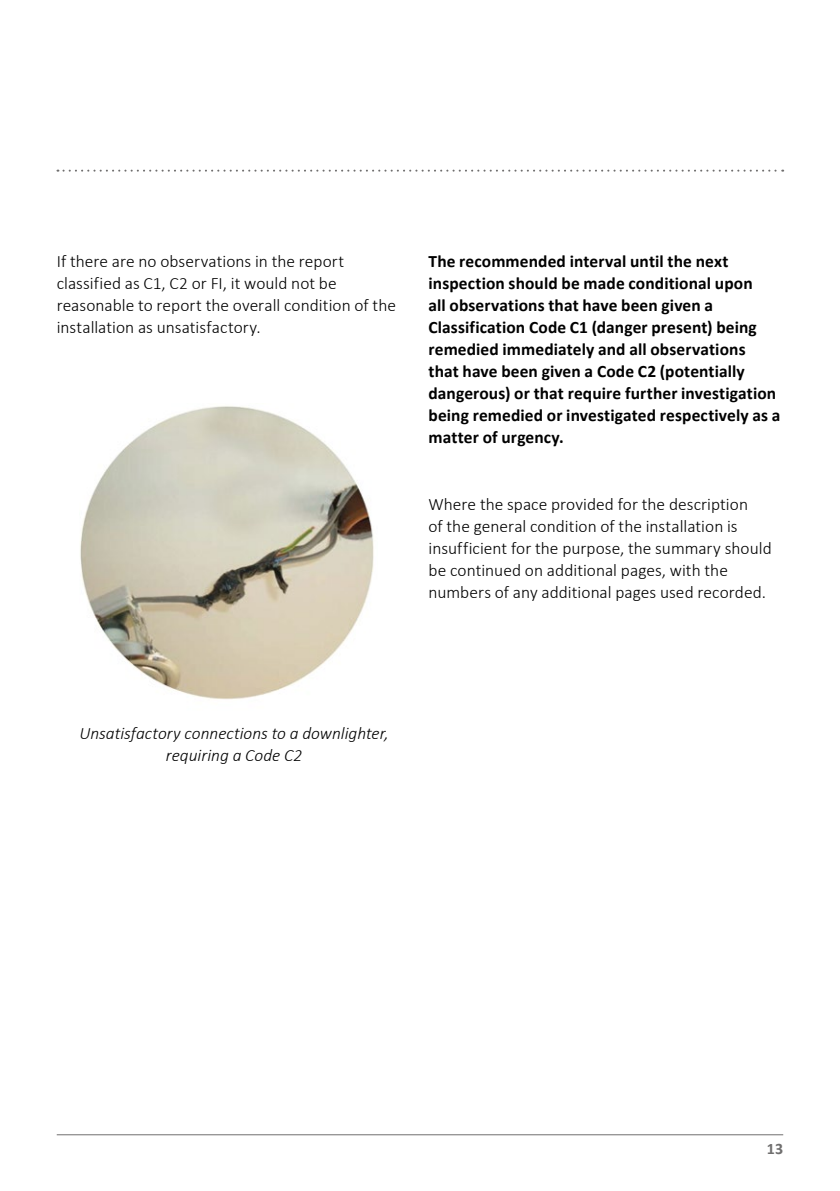
<style>
.page{position:relative;width:840px;height:1191px;background:#fff}
.page>*{position:absolute;margin:0;border:0;box-sizing:border-box;transform-origin:0 0}
.t1{font:300 17.4px/22px "Calibri";color:#000}
.t2{font:700 17.4px/22px "Calibri";letter-spacing:.005em;color:#000}
.t3{font:italic 300 17.4px/22px "Calibri";color:#000;text-align:center}
.t4{font:700 16px "Calibri";color:#706f6f}
</style>
<div class="page">
<hr style="left:57px;top:1134px;width:725px;height:1px;background:#706f6f">
<svg style="left:57px;top:170px;width:725px;height:2px"></svg>
<img style="left:80px;top:406px;width:294px;height:294px">
<p class="t1" style="left:57px;top:250px;width:340px">If there are no observations in the report classified as C1, C2 or FI, it would not be reasonable to report the overall condition of the installation as unsatisfactory.</p>
<p class="t2" style="left:428px;top:249px;width:353px">The recommended interval until the next inspection should be made conditional upon<br>all observations that have been given a Classification Code C1 (danger present) being remedied immediately and all observations<br>that have been given a Code C2 (potentially dangerous) or that require further investigation being remedied or investigated respectively as a matter of urgency.</p>
<p class="t1" style="left:428px;top:493px;width:344px">Where the space provided for the description<br>of the general condition of the installation is insufficient for the purpose, the summary should be continued on additional pages, with the numbers of any additional pages used recorded.</p>
<p class="t3" style="left:79px;top:722px;width:310px">Unsatisfactory connections to a downlighter, requiring a Code C2</p>
<p class="t4" style="left:766px;top:1138px;width:18px">13</p>
</div>
